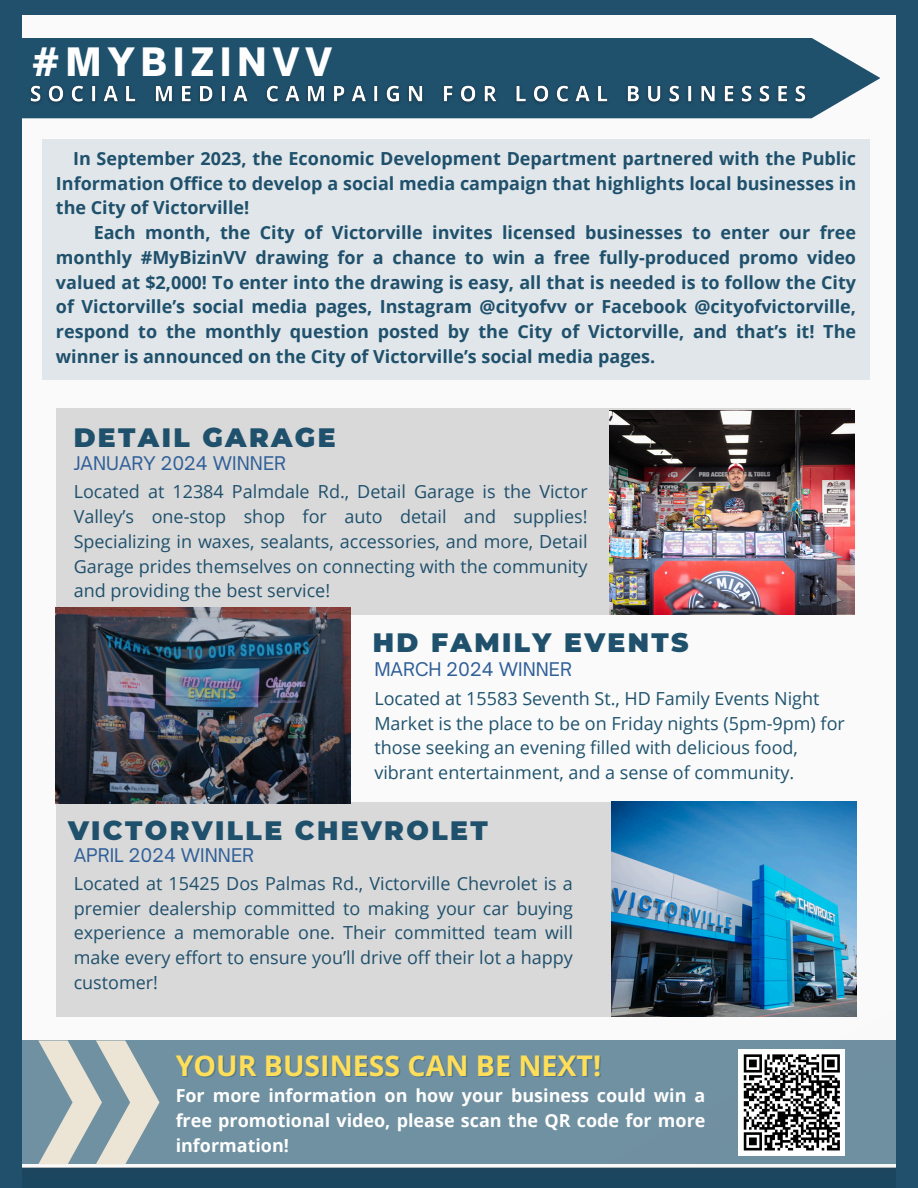
<style>
.page{position:relative;width:918px;height:1188px;background:#20506c}
.page>*{position:absolute;margin:0;border:0;box-sizing:border-box;transform-origin:0 0}
.t1{font:900 37.5px "Open Sauce One";letter-spacing:.165em;color:#fefefe}
.t2{font:700 28.5px "Open Sans";color:#ffde59}
.t3{font:900 26.55px "Montserrat";letter-spacing:.09em;color:#1f506c}
.t4{font:700 18px "Open Sans";color:#1f506c}
.t5{font:18px/24.8px "Open Sans";color:#1f506c;text-align:justify}
.t6{font:18px/24.8px "Open Sans";color:#1f536d}
.t7{font:700 18px/24.8px "Open Sans";color:#fefefe;text-align:justify}
.t8{font:18px "Open Sauce One";color:#2f5f98}
</style>
<div class="page">
<img style="left:23px;top:16px;width:873px;height:1172px">
<div style="left:56px;top:408px;width:794px;height:206px;background:#d9d9d9"></div>
<img style="left:609px;top:411px;width:246px;height:203px">
<div style="left:56px;top:802px;width:799px;height:215px;background:#d9d9d9"></div>
<img style="left:56px;top:607px;width:295px;height:197px">
<img style="left:611px;top:801px;width:245px;height:215px">
<svg style="left:23px;top:38px;width:857px;height:80px"></svg>
<img style="left:24px;top:78px;width:788px;height:31px">
<div style="left:21px;top:1041px;width:875px;height:123px;background:#7091a1"></div>
<svg style="left:38px;top:1041px;width:122px;height:123px"></svg>
<div style="left:739px;top:1049px;width:106px;height:107px;background:#fff"></div>
<svg style="left:743px;top:1054px;width:97px;height:97px"></svg>
<div style="left:43px;top:140px;width:827px;height:240px;background:#e0e6e9"></div>
<p class="t1" style="left:32px;top:38px;width:302px">#MYBIZINVV</p>
<h2 class="t4" style="left:73px;top:146px;width:785px">In September 2023, the Economic Development Department partnered with the Public</h2>
<h2 class="t4" style="left:56px;top:170px;width:802px">Information Office to develop a social media campaign that highlights local businesses in</h2>
<h2 class="t4" style="left:56px;top:195px;width:195px">the City of Victorville!</h2>
<h2 class="t4" style="left:94px;top:220px;width:764px">Each month, the City of Victorville invites licensed businesses to enter our free</h2>
<h2 class="t4" style="left:56px;top:245px;width:802px">monthly #MyBizinVV drawing for a chance to win a free fully-produced promo video</h2>
<h2 class="t4" style="left:56px;top:269px;width:802px">valued at $2,000! To enter into the drawing is easy, all that is needed is to follow the City</h2>
<h2 class="t4" style="left:56px;top:294px;width:802px">of Victorville’s social media pages, Instagram @cityofvv or Facebook @cityofvictorville,</h2>
<h2 class="t4" style="left:56px;top:319px;width:802px">respond to the monthly question posted by the City of Victorville, and that’s it! The</h2>
<h2 class="t4" style="left:56px;top:344px;width:601px">winner is announced on the City of Victorville’s social media pages.</h2>
<h5 class="t3" style="left:74px;top:421px;width:263px">DETAIL GARAGE</h5>
<h2 class="t5" style="left:74px;top:479px;width:516px">Located at 12384 Palmdale Rd., Detail Garage is the Victor Valley’s one-stop shop for auto detail and supplies!<br>Specializing in waxes, sealants, accessories, and more, Detail Garage prides themselves on connecting with the community and providing the best service!</h2>
<h4 class="t3" style="left:373px;top:626px;width:318px">HD FAMILY EVENTS</h4>
<p class="t6" style="left:374px;top:686px;width:472px">Located at 15583 Seventh St., HD Family Events Night Market is the place to be on Friday nights (5pm-9pm) for those seeking an evening filled with delicious food, vibrant entertainment, and a sense of community.</p>
<h2 class="t3" style="left:68px;top:814px;width:421px">VICTORVILLE CHEVROLET</h2>
<h4 class="t5" style="left:74px;top:871px;width:501px">Located at 15425 Dos Palmas Rd., Victorville Chevrolet is a premier dealership committed to making your car buying experience a memorable one. Their committed team will make every effort to ensure you’ll drive off their lot a happy customer!</h4>
<p class="t8" style="left:74px;top:452px;width:214px">JANUARY 2024 WINNER</p>
<h1 class="t8" style="left:374px;top:658px;width:199px">MARCH 2024 WINNER</h1>
<p class="t8" style="left:74px;top:844px;width:182px">APRIL 2024 WINNER</p>
<h2 class="t2" style="left:176px;top:1045px;width:427px">YOUR BUSINESS CAN BE NEXT!</h2>
<h4 class="t7" style="left:176px;top:1083px;width:531px">For more information on how your business could win a free promotional video, please scan the QR code for more information!</h4>
</div>
